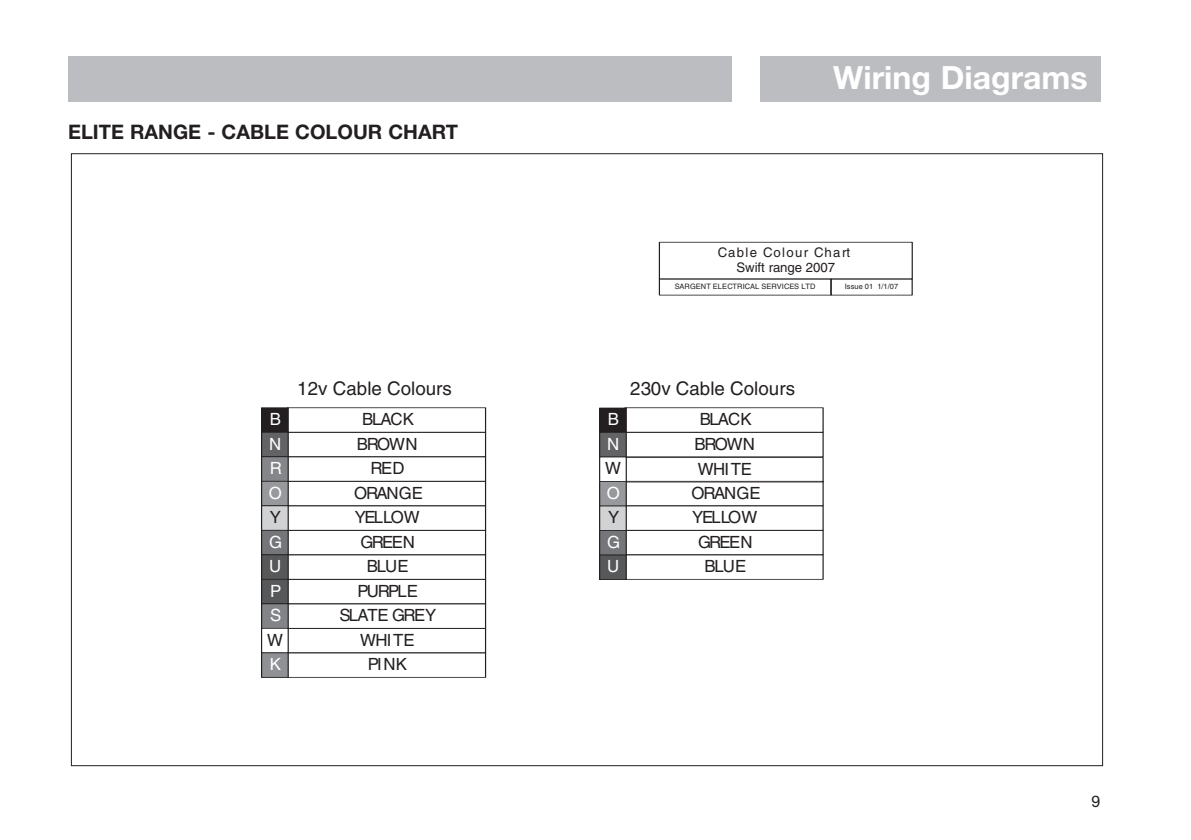
<style>
.page{position:relative;width:1191px;height:840px;background:#fff}
.page>*{position:absolute;margin:0;border:0;box-sizing:border-box;transform-origin:0 0}
.t1{font:700 32px "Helvetica Neue";color:#fff}
.t2{font:700 20px "Helvetica Neue";color:#231f20}
.t3{font:18.8px "Helvetica";letter-spacing:-.005em;color:#231f20}
.t4{font:16.8px/24.4px "Helvetica";letter-spacing:-.065em;color:#231f20;text-align:center}
.t5{font:16.8px/24.4px "Helvetica";color:#fff;text-align:justify}
.t6{font:16px "Helvetica Neue";color:#231f20}
.t7{font:13.2px/15.6px "Helvetica";letter-spacing:.01em;color:#231f20;text-align:center}
.t8{font:7.4px "Helvetica";letter-spacing:.01em;color:#231f20}
</style>
<div class="page">
<div style="left:287px;top:432px;width:199px;height:24px;border:1px solid #231f20"></div>
<div style="left:287px;top:456px;width:199px;height:25px;border:1px solid #231f20"></div>
<div style="left:287px;top:481px;width:199px;height:24px;border:1px solid #231f20"></div>
<div style="left:287px;top:505px;width:199px;height:25px;border:1px solid #231f20"></div>
<div style="left:287px;top:530px;width:199px;height:24px;border:1px solid #231f20"></div>
<div style="left:287px;top:554px;width:199px;height:25px;border:1px solid #231f20"></div>
<div style="left:287px;top:579px;width:199px;height:24px;border:1px solid #231f20"></div>
<div style="left:287px;top:603px;width:199px;height:25px;border:1px solid #231f20"></div>
<div style="left:287px;top:628px;width:199px;height:24px;border:1px solid #231f20"></div>
<div style="left:287px;top:652px;width:199px;height:25px;border:1px solid #231f20"></div>
<div style="left:625px;top:432px;width:198px;height:24px;border:1px solid #231f20"></div>
<div style="left:625px;top:505px;width:198px;height:25px;border:1px solid #231f20"></div>
<div style="left:625px;top:530px;width:198px;height:24px;border:1px solid #231f20"></div>
<div style="left:625px;top:554px;width:198px;height:25px;border:1px solid #231f20"></div>
<div style="left:625px;top:457px;width:198px;height:25px;border:1px solid #231f20"></div>
<div style="left:261px;top:407px;width:27px;height:25px;background:#231f20"></div>
<div style="left:261px;top:407px;width:27px;height:25px;border:1px solid #231f20"></div>
<div style="left:261px;top:432px;width:27px;height:24px;background:#636366"></div>
<div style="left:261px;top:432px;width:27px;height:24px;border:1px solid #231f20"></div>
<div style="left:261px;top:456px;width:27px;height:25px;background:#848689"></div>
<div style="left:261px;top:456px;width:27px;height:25px;border:1px solid #231f20"></div>
<div style="left:261px;top:481px;width:27px;height:24px;background:#97999c"></div>
<div style="left:261px;top:481px;width:27px;height:24px;border:1px solid #231f20"></div>
<div style="left:261px;top:505px;width:27px;height:25px;background:#d1d2d4"></div>
<div style="left:261px;top:505px;width:27px;height:25px;border:1px solid #231f20"></div>
<div style="left:261px;top:530px;width:27px;height:24px;background:#757679"></div>
<div style="left:261px;top:530px;width:27px;height:24px;border:1px solid #231f20"></div>
<div style="left:261px;top:554px;width:27px;height:25px;background:#57585a"></div>
<div style="left:261px;top:554px;width:27px;height:25px;border:1px solid #231f20"></div>
<div style="left:261px;top:579px;width:27px;height:24px;background:#57585a"></div>
<div style="left:261px;top:579px;width:27px;height:24px;border:1px solid #231f20"></div>
<div style="left:261px;top:603px;width:27px;height:25px;background:#828487"></div>
<div style="left:261px;top:603px;width:27px;height:25px;border:1px solid #231f20"></div>
<div style="left:261px;top:628px;width:27px;height:24px;border:1px solid #231f20"></div>
<div style="left:261px;top:652px;width:27px;height:25px;background:#8f9194"></div>
<div style="left:261px;top:652px;width:27px;height:25px;border:1px solid #231f20"></div>
<div style="left:599px;top:408px;width:27px;height:24px;background:#231f20"></div>
<div style="left:599px;top:407px;width:27px;height:25px;border:1px solid #231f20"></div>
<div style="left:599px;top:432px;width:27px;height:25px;background:#636366"></div>
<div style="left:599px;top:432px;width:27px;height:25px;border:1px solid #231f20"></div>
<div style="left:599px;top:456px;width:27px;height:25px;border:1px solid #231f20"></div>
<div style="left:599px;top:481px;width:27px;height:25px;background:#97999c"></div>
<div style="left:599px;top:481px;width:27px;height:25px;border:1px solid #231f20"></div>
<div style="left:599px;top:505px;width:27px;height:25px;background:#d1d2d4"></div>
<div style="left:599px;top:505px;width:27px;height:25px;border:1px solid #231f20"></div>
<div style="left:599px;top:530px;width:27px;height:24px;background:#757679"></div>
<div style="left:599px;top:530px;width:27px;height:25px;border:1px solid #231f20"></div>
<div style="left:599px;top:554px;width:27px;height:25px;background:#57585a"></div>
<div style="left:599px;top:554px;width:27px;height:25px;border:1px solid #231f20"></div>
<div style="left:68px;top:57px;width:663px;height:45px;background:#bcbdc0"></div>
<div style="left:760px;top:57px;width:340px;height:45px;background:#bcbdc0"></div>
<p class="t2" style="left:68px;top:125px;width:391px">ELITE RANGE - CABLE COLOUR CHART</p>
<p class="t5" style="left:269px;top:408px;width:15px">B N R O</p>
<p class="t4" style="left:270px;top:506px;width:13px">Y</p>
<p class="t5" style="left:269px;top:531px;width:15px">G U P S</p>
<p class="t4" style="left:267px;top:628px;width:17px">W</p>
<p class="t5" style="left:270px;top:653px;width:13px">K</p>
<p class="t3" style="left:297px;top:381px;width:156px">12v Cable Colours</p>
<p class="t4" style="left:339px;top:408px;width:98px">BLACK<br>BROWN<br>RED<br>ORANGE<br>YELLOW<br>GREEN<br>BLUE<br>PURPLE<br>SLATE GREY<br>WHITE<br>PINK</p>
<h1 class="t1" style="left:833px;top:66px;width:256px">Wiring Diagrams</h1>
<p class="t7" style="left:717px;top:245px;width:134px">Cable Colour Chart<br>Swift range 2007</p>
<p class="t8" style="left:675px;top:283px;width:142px">SARGENT ELECTRICAL SERVICES LTD</p>
<p class="t8" style="left:844px;top:283px;width:55px">Issue 01 1/1/07</p>
<p class="t5" style="left:607px;top:408px;width:14px">B<br>N</p>
<p class="t4" style="left:605px;top:457px;width:17px">W</p>
<p class="t5" style="left:607px;top:482px;width:15px">O</p>
<p class="t4" style="left:608px;top:506px;width:13px">Y</p>
<p class="t5" style="left:607px;top:531px;width:15px">G<br>U</p>
<p class="t3" style="left:630px;top:381px;width:166px">230v Cable Colours</p>
<p class="t4" style="left:694px;top:408px;width:62px">BLACK<br>BROWN</p>
<p class="t4" style="left:691px;top:482px;width:71px">ORANGE<br>YELLOW<br>GREEN<br>BLUE</p>
<p class="t4" style="left:698px;top:458px;width:56px">WHITE</p>
<p class="t6" style="left:1091px;top:795px;width:10px">9</p>
</div>
